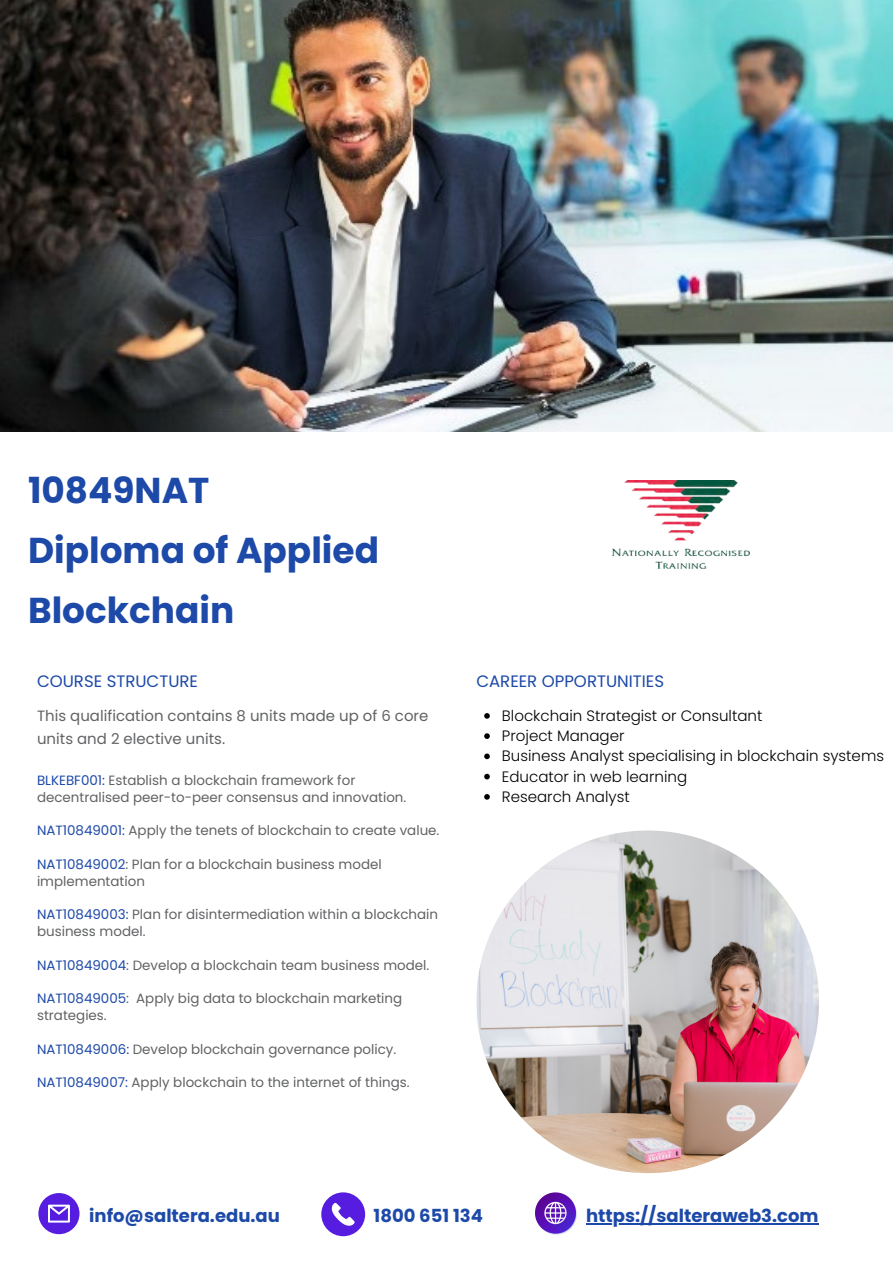
<style>
.page{position:relative;width:893px;height:1264px;background:#fff}
.page>*{position:absolute;margin:0;border:0;box-sizing:border-box;transform-origin:0 0}
.t1{font:700 35.85px/59.6px "Poppins";color:#1d49a8}
.t2{font:700 18px "Poppins";color:#1d49a8}
.t3{font:16.5px "Poppins";color:#1d49a8}
.t4{font:300 15px/20.2px "Poppins";color:#000}
.t5{font:14.85px/22.4px "Poppins";color:#616264}
.t6{font:13.5px/16.8px "Poppins";color:#616264}
.s1{color:#1d49a8}
</style>
<div class="page">
<img style="left:0;top:0;width:892px;height:432px">
<img style="left:613px;top:480px;width:136px;height:88px">
<svg style="left:38px;top:1192px;width:41px;height:42px"></svg>
<svg style="left:48px;top:1204px;width:22px;height:18px"></svg>
<svg style="left:321px;top:1192px;width:44px;height:44px"></svg>
<img style="left:549px;top:1209px;width:28px;height:26px">
<svg style="left:535px;top:1192px;width:41px;height:41px"></svg>
<img style="left:476px;top:830px;width:342px;height:343px;border-radius:50%">
<hr style="left:586px;top:1223px;width:232px;height:1px;background:#1d49a8">
<svg style="left:484px;top:713px;width:6px;height:5px"></svg>
<svg style="left:484px;top:733px;width:6px;height:6px"></svg>
<svg style="left:484px;top:753px;width:6px;height:6px"></svg>
<svg style="left:484px;top:773px;width:6px;height:6px"></svg>
<svg style="left:484px;top:794px;width:6px;height:5px"></svg>
<h1 class="t1" style="left:28px;top:461px;width:352px">10849NAT<br>Diploma of Applied<br>Blockchain</h1>
<p class="t3" style="left:37px;top:669px;width:162px">COURSE STRUCTURE</p>
<p class="t3" style="left:476px;top:669px;width:189px">CAREER OPPORTUNITIES</p>
<p class="t5" style="left:37px;top:704px;width:393px">This qualification contains 8 units made up of 6 core units and 2 elective units.</p>
<p class="t6" style="left:37px;top:772px;width:371px"><span class="s1">BLKEBF001:</span> Establish a blockchain framework for decentralised peer-to-peer consensus and innovation.</p>
<p class="t6" style="left:37px;top:822px;width:404px"><span class="s1">NAT10849001:</span> Apply the tenets of blockchain to create value.</p>
<p class="t6" style="left:37px;top:855px;width:346px"><span class="s1">NAT10849002</span>: Plan for a blockchain business model implementation</p>
<p class="t6" style="left:37px;top:906px;width:402px"><span class="s1">NAT10849003:</span> Plan for disintermediation within a blockchain business model.</p>
<p class="t6" style="left:37px;top:956px;width:394px"><span class="s1">NAT10849004</span>: Develop a blockchain team business model.</p>
<p class="t6" style="left:37px;top:990px;width:367px"><span class="s1">NAT10849005</span>: Apply big data to blockchain marketing strategies.</p>
<p class="t6" style="left:37px;top:1040px;width:360px"><span class="s1">NAT10849006:</span> Develop blockchain governance policy.</p>
<p class="t6" style="left:37px;top:1074px;width:374px"><span class="s1">NAT10849007:</span> Apply blockchain to the internet of things.</p>
<p class="t4" style="left:502px;top:705px;width:383px">Blockchain Strategist or Consultant<br>Project Manager<br>Business Analyst specialising in blockchain systems<br>Educator in web learning<br>Research Analyst</p>
<h2 class="t2" style="left:89px;top:1202px;width:192px">info@saltera.edu.au</h2>
<h2 class="t2" style="left:373px;top:1202px;width:111px">1800 651 134</h2>
<h2 class="t2" style="left:586px;top:1202px;width:234px">https://salteraweb3.com</h2>
</div>
